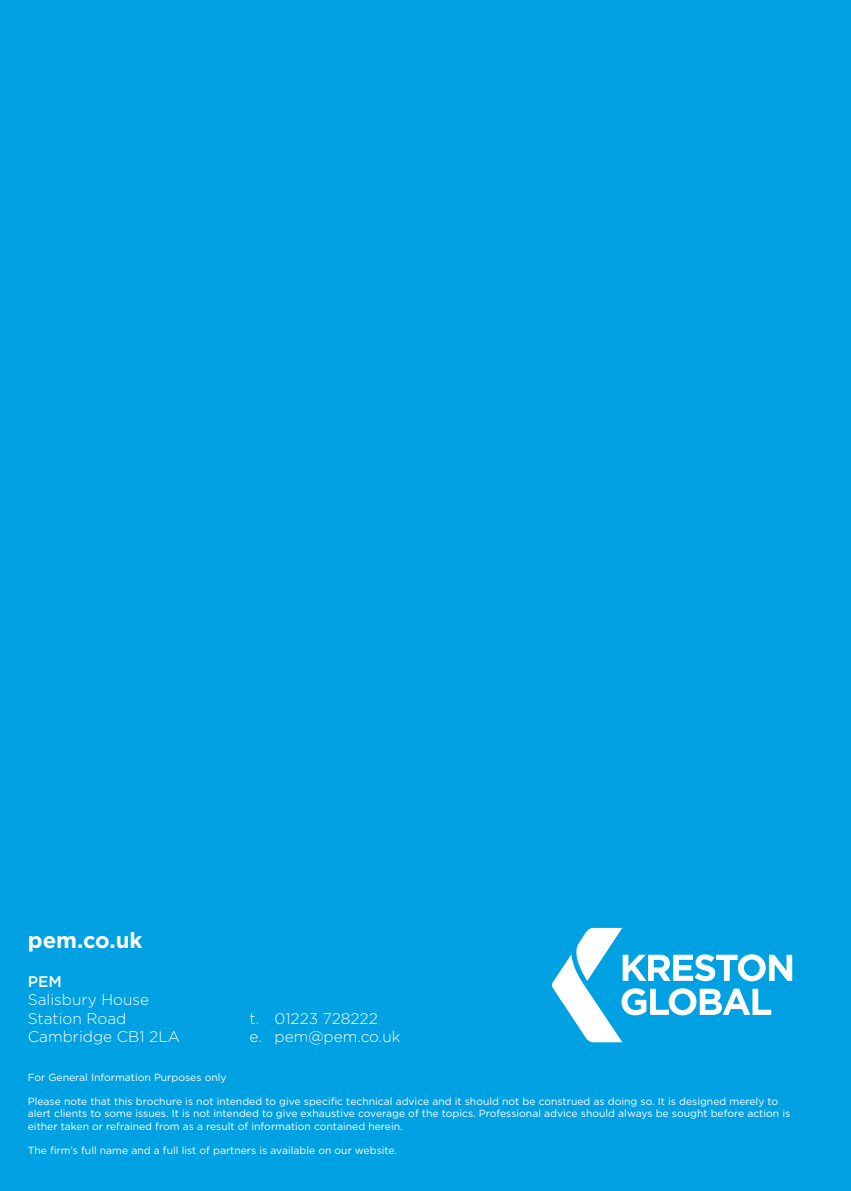
<style>
.page{position:relative;width:851px;height:1191px;background:#fff}
.page>*{position:absolute;margin:0;border:0;box-sizing:border-box;transform-origin:0 0}
.t1{font:700 22px "Gotham";color:#fff}
.t2{font:300 15.6px/18.4px "Gotham";color:#fff}
.t3{font:500 15.6px "Gotham";color:#fff}
.t4{font:10.4px/12.4px "Gotham";color:#fff}
</style>
<div class="page">
<div style="left:0;top:0;width:850px;height:1191px;background:#00a1e3"></div>
<hr style="left:850px;top:826px;width:1px;height:365px;background:#00a1e3">
<svg style="left:552px;top:928px;width:240px;height:114px"></svg>
<h1 class="t1" style="left:28px;top:925px;width:116px">pem.co.uk</h1>
<h2 class="t3" style="left:28px;top:971px;width:36px">PEM</h2>
<h2 class="t2" style="left:28px;top:990px;width:154px">Salisbury House<br>Station Road<br>Cambridge CB1 2LA</h2>
<h2 class="t2" style="left:249px;top:1008px;width:152px">t. 01223 728222<br>e. pem@pem.co.uk</h2>
<p class="t4" style="left:28px;top:1070px;width:200px">For General Information Purposes only</p>
<p class="t4" style="left:28px;top:1094px;width:763px">Please note that this brochure is not intended to give specific technical advice and it should not be construed as doing so. It is designed merely to alert clients to some issues. It is not intended to give exhaustive coverage of the topics. Professional advice should always be sought before action is either taken or refrained from as a result of information contained herein.</p>
<p class="t4" style="left:28px;top:1143px;width:371px">The firm’s full name and a full list of partners is available on our website.</p>
</div>
